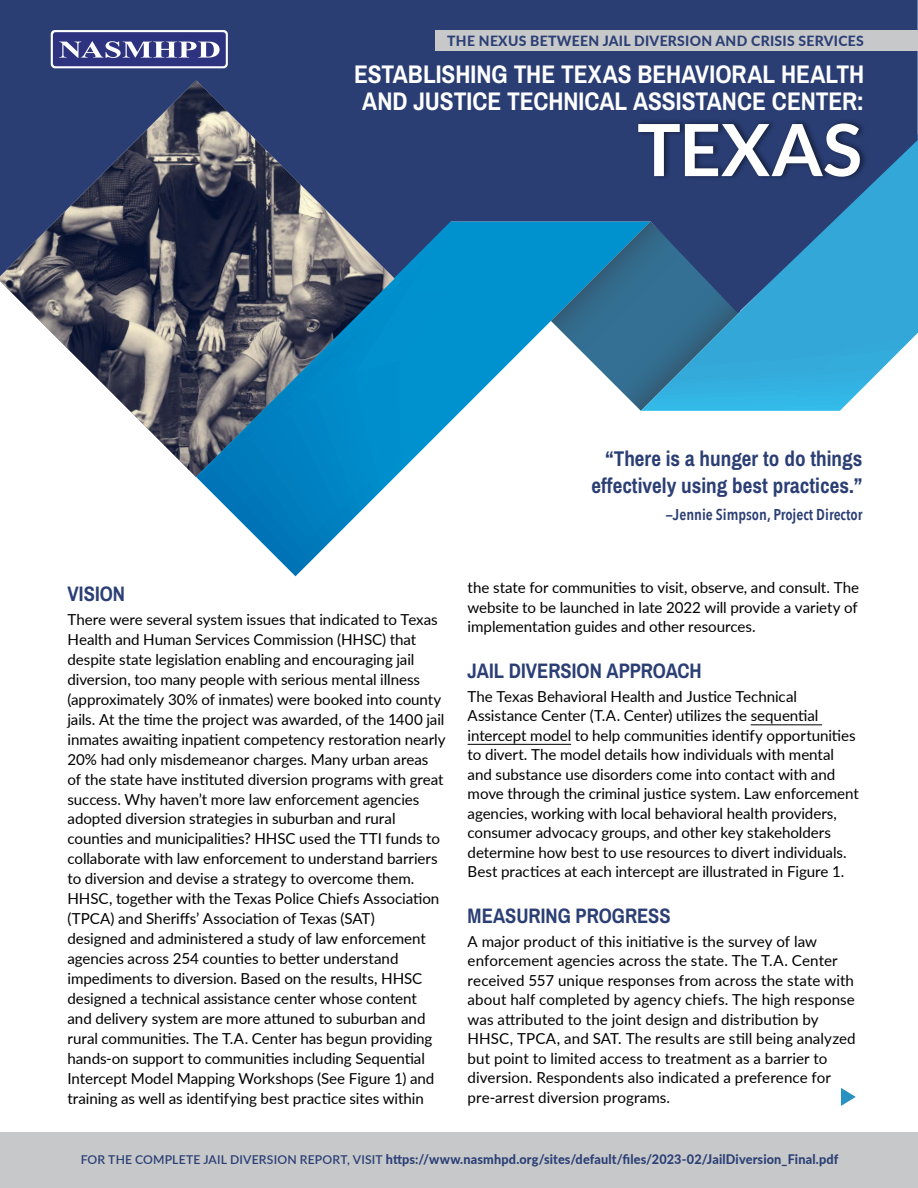
<style>
.page{position:relative;width:918px;height:1188px;background:#fff}
.page>*{position:absolute;margin:0;border:0;box-sizing:border-box;transform-origin:0 0}
.t1{font:700 72px "Lato";letter-spacing:.005em;color:#fff}
.t2{font:700 25.5px/27.8px "Archivo Narrow";color:#fff;text-align:center}
.t3{font:700 21.3px/27.2px "Archivo Narrow";color:#2b3f75;text-align:right}
.t4{font:700 21px "Archivo Narrow";color:#2b3f75}
.t5{font:600 15.6px "Avenir Next Condensed";color:#2b3f75}
.t6{font:15.15px/20px "Lato";letter-spacing:-.005em;color:#000}
.t7{font:800 14.1px "Lato";letter-spacing:.02em;color:#2b3f75}
.t8{font:800 13.2px "Lato";letter-spacing:.01em;color:#2b3f75;scale:.96 1}
.s1{font-weight:600;font-size:12.15px}
</style>
<div class="page">
<svg style="left:196px;top:313px;width:355px;height:263px"></svg>
<svg style="left:551px;top:313px;width:90px;height:98px"></svg>
<svg style="left:641px;top:313px;width:277px;height:98px;background:#49a9d1"></svg>
<svg style="left:0;top:0;width:918px;height:313px;background:#275287"></svg>
<svg style="left:395px;top:221px;width:56px;height:256px;background:#2094c9"></svg>
<img style="left:0;top:80px;width:395px;height:397px">
<div style="left:435px;top:30px;width:483px;height:21px;background:#c7c8ca"></div>
<div style="left:635px;top:118px;width:232px;height:64px;background:#000;opacity:.44"></div>
<svg style="left:51px;top:30px;width:177px;height:38px"></svg>
<hr style="left:751px;top:724px;width:71px;height:1px;background:#000">
<hr style="left:468px;top:744px;width:103px;height:1px;background:#000">
<svg style="left:841px;top:1088px;width:15px;height:18px"></svg>
<div style="left:0;top:1132px;width:918px;height:56px;background:#c7c8ca"></div>
<p class="t7" style="left:447px;top:30px;width:418px">THE NEXUS BETWEEN JAIL DIVERSION AND CRISIS SERVICES</p>
<h2 class="t2" style="left:354px;top:60px;width:512px">ESTABLISHING THE TEXAS BEHAVIORAL HEALTH<br>AND JUSTICE TECHNICAL ASSISTANCE CENTER:</h2>
<h1 class="t1" style="left:637px;top:97px;width:227px">TEXAS</h1>
<h3 class="t3" style="left:591px;top:445px;width:273px">“There is a hunger to do things effectively using best practices.”</h3>
<p class="t5" style="left:666px;top:501px;width:198px">—Jennie Simpson, Project Director</p>
<h3 class="t4" style="left:68px;top:581px;width:59px">VISION</h3>
<p class="t6" style="left:68px;top:609px;width:380px">There were several system issues that indicated to Texas Health and Human Services Commission (HHSC) that despite state legislation enabling and encouraging jail diversion, too many people with serious mental illness (approximately 30% of inmates) were booked into county jails. At the time the project was awarded, of the 1400 jail inmates awaiting inpatient competency restoration nearly 20% had only misdemeanor charges. Many urban areas of the state have instituted diversion programs with great success. Why haven’t more law enforcement agencies adopted diversion strategies in suburban and rural counties and municipalities? HHSC used the TTI funds to collaborate with law enforcement to understand barriers to diversion and devise a strategy to overcome them.<br>HHSC, together with the Texas Police Chiefs Association (TPCA) and Sheriffs’ Association of Texas (SAT)<br>designed and administered a study of law enforcement agencies across 254 counties to better understand impediments to diversion. Based on the results, HHSC designed a technical assistance center whose content<br>and delivery system are more attuned to suburban and rural communities. The T.A. Center has begun providing hands-on support to communities including Sequential Intercept Model Mapping Workshops (See Figure 1) and training as well as identifying best practice sites within</p>
<p class="t6" style="left:468px;top:577px;width:393px;line-height:19.5px;text-align:justify">the state for communities to visit, observe, and consult. The website to be launched in late 2022 will provide a variety of implementation guides and other resources.</p>
<h3 class="t4" style="left:468px;top:658px;width:236px">JAIL DIVERSION APPROACH</h3>
<p class="t6" style="left:468px;top:686px;width:393px;line-height:19.5px">The Texas Behavioral Health and Justice Technical Assistance Center (T.A. Center) utilizes the sequential intercept model to help communities identify opportunities to divert. The model details how individuals with mental and substance use disorders come into contact with and move through the criminal justice system. Law enforcement agencies, working with local behavioral health providers, consumer advocacy groups, and other key stakeholders determine how best to use resources to divert individuals.<br>Best practices at each intercept are illustrated in Figure 1.</p>
<h3 class="t4" style="left:468px;top:903px;width:205px">MEASURING PROGRESS</h3>
<p class="t6" style="left:468px;top:931px;width:390px;line-height:19.5px">A major product of this initiative is the survey of law enforcement agencies across the state. The T.A. Center received 557 unique responses from across the state with about half completed by agency chiefs. The high response was attributed to the joint design and distribution by HHSC, TPCA, and SAT. The results are still being analyzed but point to limited access to treatment as a barrier to diversion. Respondents also indicated a preference for pre-arrest diversion programs.</p>
<p class="t8" style="left:81px;top:1149px;width:791px"><span class="s1">FOR THE COMPLETE JAIL DIVERSION REPORT, VISIT</span> https://www.nasmhpd.org/sites/default/files/2023-02/JailDiversion_Final.pdf</p>
</div>
